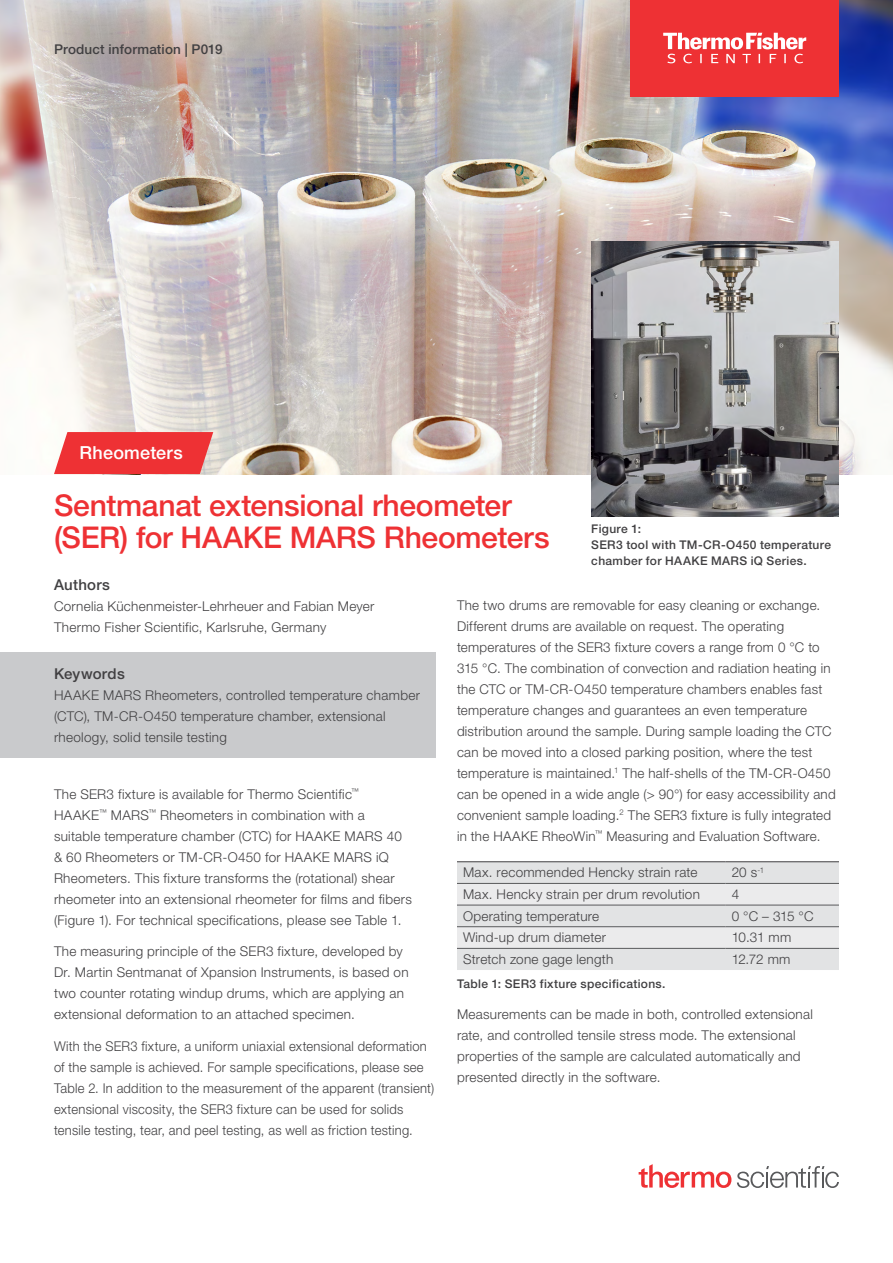
<style>
.page{position:relative;width:893px;height:1263px;background:#fff}
.page>*{position:absolute;margin:0;border:0;box-sizing:border-box;transform-origin:0 0}
.t1{font:500 30px/31.5px "Helvetica Neue LTW1 G";letter-spacing:-.01em;color:#ee3134}
.t2{font:500 18px "Helvetica Neue LTW1 G";letter-spacing:.01em;color:#fff}
.t3{font:500 15px "Helvetica Neue LTW1 G";letter-spacing:.02em;color:#414042}
.t4{font:300 13.5px/21px "Helvetica Neue LTW1 G";letter-spacing:.02em;color:#414042}
.t5{font:300 13.5px/21px "Helvetica Neue LTW1 G";letter-spacing:.02em;color:#414042;scale:.96 1}
.t6{font:500 13.5px "Helvetica Neue LTW1 G";letter-spacing:.01em;color:#414042}
.t7{font:500 12px/15.8px "Helvetica Neue LTW1 G";letter-spacing:.03em;color:#414042}
</style>
<div class="page">
<img style="left:0;top:0;width:893px;height:474px">
<svg style="left:54px;top:432px;width:159px;height:42px;background:#ed4042"></svg>
<img style="left:591px;top:241px;width:248px;height:275px">
<div style="left:0;top:652px;width:436px;height:106px;background:#c9cacc"></div>
<svg style="left:457px;top:862px;width:382px;height:108px;background:#e3e4e5"></svg>
<hr style="left:457px;top:861px;width:269px;height:1px;background:#414042">
<hr style="left:726px;top:861px;width:113px;height:1px;background:#414042">
<hr style="left:457px;top:883px;width:269px;height:1px;background:#58595b">
<hr style="left:726px;top:883px;width:113px;height:1px;background:#58595b">
<hr style="left:457px;top:905px;width:269px;height:1px;background:#58595b">
<hr style="left:726px;top:905px;width:113px;height:1px;background:#58595b">
<hr style="left:457px;top:926px;width:269px;height:1px;background:#58595b">
<hr style="left:726px;top:926px;width:113px;height:1px;background:#58595b">
<hr style="left:457px;top:948px;width:269px;height:1px;background:#58595b">
<hr style="left:726px;top:948px;width:113px;height:1px;background:#58595b">
<svg style="left:737px;top:1166px;width:102px;height:22px"></svg>
<svg style="left:639px;top:1164px;width:92px;height:24px"></svg>
<div style="left:630px;top:0;width:209px;height:96px;background:#ee3134"></div>
<svg style="left:663px;top:33px;width:143px;height:30px"></svg>
<p class="t6" style="left:54px;top:41px;width:170px">Product information | P019</p>
<h2 class="t2" style="left:80px;top:442px;width:105px">Rheometers</h2>
<h1 class="t1" style="left:54px;top:490px;width:497px">Sentmanat extensional rheometer (SER) for HAAKE MARS Rheometers</h1>
<p class="t7" style="left:591px;top:521px;width:241px">Figure 1:<br>SER3 tool with TM-CR-O450 temperature chamber for HAAKE MARS iQ Series.</p>
<p class="t3" style="left:54px;top:575px;width:58px">Authors</p>
<p class="t4" style="left:54px;top:595px;width:322px">Cornelia Küchenmeister-Lehrheuer and Fabian Meyer<br>Thermo Fisher Scientific, Karlsruhe, Germany</p>
<p class="t3" style="left:54px;top:665px;width:72px">Keywords</p>
<p class="t4" style="left:54px;top:685px;width:367px">HAAKE MARS Rheometers, controlled temperature chamber (CTC), TM-CR-O450 temperature chamber, extensional rheology, solid tensile testing</p>
<p class="t4" style="left:54px;top:783px;width:359px">The SER3 fixture is available for Thermo Scientific<sup>™ </sup>HAAKE<sup>™</sup> MARS<sup>™</sup> Rheometers in combination with a suitable temperature chamber (CTC) for HAAKE MARS 40 &amp; 60 Rheometers or TM-CR-O450 for HAAKE MARS iQ Rheometers. This fixture transforms the (rotational) shear rheometer into an extensional rheometer for films and fibers (Figure 1). For technical specifications, please see Table 1.</p>
<p class="t4" style="left:54px;top:941px;width:356px">The measuring principle of the SER3 fixture, developed by Dr. Martin Sentmanat of Xpansion Instruments, is based on two counter rotating windup drums, which are applying an extensional deformation to an attached specimen.</p>
<p class="t5" style="left:54px;top:1035px;width:397px">With the SER3 fixture, a uniform uniaxial extensional deformation of the sample is achieved. For sample specifications, please see Table 2. In addition to the measurement of the apparent (transient) extensional viscosity, the SER3 fixture can be used for solids tensile testing, tear, and peel testing, as well as friction testing.</p>
<p class="t4" style="left:457px;top:594px;width:380px">The two drums are removable for easy cleaning or exchange.<br>Different drums are available on request. The operating temperatures of the SER3 fixture covers a range from 0 °C to 315 °C. The combination of convection and radiation heating in the CTC or TM-CR-O450 temperature chambers enables fast temperature changes and guarantees an even temperature distribution around the sample. During sample loading the CTC can be moved into a closed parking position, where the test temperature is maintained.<sup>1</sup> The half-shells of the TM-CR-O450 can be opened in a wide angle (&gt; 90°) for easy accessibility and convenient sample loading.<sup>2</sup> The SER3 fixture is fully integrated in the HAAKE RheoWin<sup>™</sup> Measuring and Evaluation Software.</p>
<p class="t4" style="left:463px;top:862px;width:236px">Max. recommended Hencky strain rate</p>
<p class="t4" style="left:732px;top:862px;width:34px">20 s<sup>-1</sup></p>
<p class="t4" style="left:463px;top:884px;width:238px">Max. Hencky strain per drum revolution</p>
<p class="t4" style="left:732px;top:884px;width:9px">4</p>
<p class="t4" style="left:463px;top:905px;width:138px">Operating temperature</p>
<p class="t4" style="left:732px;top:905px;width:83px">0 °C – 315 °C</p>
<p class="t4" style="left:463px;top:927px;width:145px">Wind-up drum diameter</p>
<p class="t4" style="left:732px;top:927px;width:61px">10.31 mm</p>
<p class="t4" style="left:463px;top:949px;width:152px">Stretch zone gage length</p>
<p class="t4" style="left:732px;top:949px;width:60px">12.72 mm</p>
<p class="t7" style="left:457px;top:975px;width:210px">Table 1: SER3 fixture specifications.</p>
<p class="t4" style="left:457px;top:1004px;width:357px">Measurements can be made in both, controlled extensional rate, and controlled tensile stress mode. The extensional properties of the sample are calculated automatically and presented directly in the software.</p>
</div>
